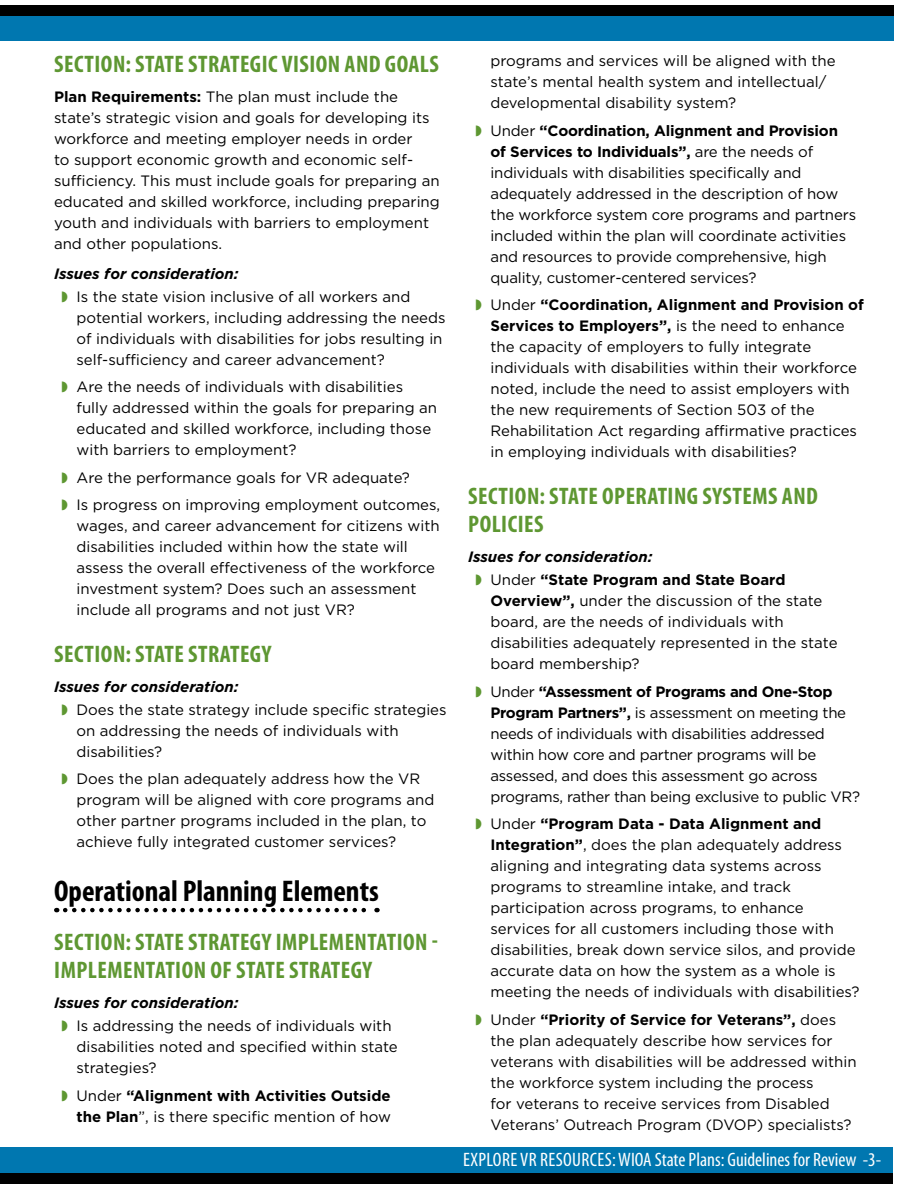
<style>
.page{position:relative;width:918px;height:1188px;background:#fff}
.page>*{position:absolute;margin:0;border:0;box-sizing:border-box;transform-origin:0 0}
.t1{font:700 condensed 30px "Myriad Pro";color:#000}
.t2{font:700 condensed 24px/28.5px "Myriad Pro";letter-spacing:.02em;color:#5e9732}
.t3{font:condensed 19.5px "Myriad Pro";color:#fff}
.t4{font:15px/21px "Gotham HTF";color:#000}
.t5{font:15px/21px "Gotham HTF";letter-spacing:-.02em;color:#000}
.t6{font:700 15px/21px "Gotham HTF";color:#000;text-align:right}
.s1{font-weight:700}
.s2{font-weight:700;font-style:italic}
.s3{color:#5e9732}
.s4{font-weight:400}
.s5{font-style:italic}
</style>
<div class="page">
<div style="left:0;top:1147px;width:893px;height:28px;background:#0077b0"></div>
<div style="left:0;top:1173px;width:893px;height:11px;background:#000"></div>
<div style="left:0;top:14px;width:894px;height:27px;background:#0077b0"></div>
<div style="left:0;top:5px;width:894px;height:11px;background:#000"></div>
<svg style="left:65px;top:908px;width:313px;height:4px"></svg>
<h2 class="t2" style="left:54px;top:50px;width:386px">SECTION: STATE STRATEGIC VISION AND GOALS</h2>
<p class="t4" style="left:54px;top:86px;width:387px"><span class="s1">Plan Requirements:</span> The plan must include the state’s strategic vision and goals for developing its workforce and meeting employer needs in order<br>to support economic growth and economic self&shy;sufficiency. This must include goals for preparing an educated and skilled workforce, including preparing youth and individuals with barriers to employment and other populations.</p>
<p class="t4" style="left:62px;top:262px;width:350px;line-height:23.1px;text-indent:-8px"><span class="s2">Issues for consideration:<br></span><span class="s3">◗</span> Is the state vision inclusive of all workers and</p>
<p class="t4" style="left:76px;top:307px;width:371px">potential workers, including addressing the needs of individuals with disabilities for jobs resulting in self-sufficiency and career advancement?</p>
<p class="t4" style="left:76px;top:376px;width:362px;text-indent:-15px"><span class="s3">◗</span> Are the needs of individuals with disabilities fully addressed within the goals for preparing an educated and skilled workforce, including those with barriers to employment?</p>
<p class="t4" style="left:62px;top:464px;width:380px;line-height:27.5px"><span class="s3">◗</span> Are the performance goals for VR adequate?<br><span class="s3">◗</span> Is progress on improving employment outcomes,</p>
<p class="t4" style="left:76px;top:515px;width:365px">wages, and career advancement for citizens with disabilities included within how the state will assess the overall effectiveness of the workforce investment system? Does such an assessment include all programs and not just VR?</p>
<h2 class="t2" style="left:54px;top:640px;width:219px">SECTION: STATE STRATEGY</h2>
<p class="t4" style="left:62px;top:675px;width:387px;line-height:23.1px;text-indent:-8px"><span class="s2">Issues for consideration:<br></span><span class="s3">◗</span> Does the state strategy include specific strategies</p>
<p class="t4" style="left:76px;top:720px;width:324px">on addressing the needs of individuals with disabilities?</p>
<p class="t4" style="left:76px;top:768px;width:359px;text-indent:-15px"><span class="s3">◗</span> Does the plan adequately address how the VR program will be aligned with core programs and other partner programs included in the plan, to achieve fully integrated customer services?</p>
<h1 class="t1" style="left:54px;top:875px;width:326px">Operational Planning Elements</h1>
<h2 class="t2" style="left:54px;top:928px;width:385px">SECTION: STATE STRATEGY IMPLEMENTATION -<br>IMPLEMENTATION OF STATE STRATEGY</h2>
<p class="t4" style="left:62px;top:991px;width:332px;line-height:23.1px;text-indent:-8px"><span class="s2">Issues for consideration:<br></span><span class="s3">◗</span> Is addressing the needs of individuals with</p>
<p class="t4" style="left:76px;top:1036px;width:323px">disabilities noted and specified within state strategies?</p>
<p class="t6" style="left:62px;top:1085px;width:331px"><span class="s3">◗</span> <span class="s4">Under</span> “Alignment with Activities Outside the Plan<span class="s4">”, is there specific mention of how</span></p>
<p class="t4" style="left:490px;top:50px;width:347px">programs and services will be aligned with the state’s mental health system and intellectual/ developmental disability system?</p>
<p class="t4" style="left:490px;top:120px;width:367px;text-indent:-15px"><span class="s3">◗</span> Under <span class="s1">“Coordination, Alignment and Provision of Services to Individuals”,</span> are the needs of individuals with disabilities specifically and adequately addressed in the description of how the workforce system core programs and partners included within the plan will coordinate activities and resources to provide comprehensive, high quality, customer-centered services?</p>
<p class="t4" style="left:490px;top:294px;width:375px;text-indent:-15px"><span class="s3">◗</span> Under <span class="s1">“Coordination, Alignment and Provision of Services to Employers”,</span> is the need to enhance the capacity of employers to fully integrate individuals with disabilities within their workforce noted, include the need to assist employers with the new requirements of Section 503 of the Rehabilitation Act regarding affirmative practices in employing individuals with disabilities?</p>
<h2 class="t2" style="left:468px;top:482px;width:351px">SECTION: STATE OPERATING SYSTEMS AND<br>POLICIES</h2>
<p class="t6" style="left:476px;top:545px;width:312px;line-height:23.1px;text-align:left;text-indent:-8px"><span class="s5">Issues for consideration:<br></span><span class="s3">◗</span> <span class="s4">Under</span> “State Program and State Board</p>
<p class="t4" style="left:490px;top:590px;width:349px"><span class="s1">Overview”,</span> under the discussion of the state board, are the needs of individuals with disabilities adequately represented in the state board membership?</p>
<p class="t5" style="left:490px;top:681px;width:371px;text-indent:-15px"><span class="s3">◗</span> Under <span class="s1">“Assessment of Programs and One-Stop Program Partners”,</span> is assessment on meeting the needs of individuals with disabilities addressed within how core and partner programs will be assessed, and does this assessment go across programs, rather than being exclusive to public VR?</p>
<p class="t4" style="left:490px;top:813px;width:371px;text-indent:-15px"><span class="s3">◗</span> Under <span class="s1">“Program Data - Data Alignment and Integration”</span>, does the plan adequately address aligning and integrating data systems across programs to streamline intake, and track participation across programs, to enhance services for all customers including those with disabilities, break down service silos, and provide accurate data on how the system as a whole is meeting the needs of individuals with disabilities?</p>
<p class="t4" style="left:490px;top:1009px;width:368px;text-indent:-15px"><span class="s3">◗</span> Under <span class="s1">“Priority of Service for Veterans”,</span> does the plan adequately describe how services for veterans with disabilities will be addressed within the workforce system including the process<br>for veterans to receive services from Disabled Veterans’ Outreach Program (DVOP) specialists?</p>
<h3 class="t3" style="left:463px;top:1149px;width:419px">EXPLORE VR RESOURCES: WIOA State Plans: Guidelines for Review -3-</h3>
</div>
